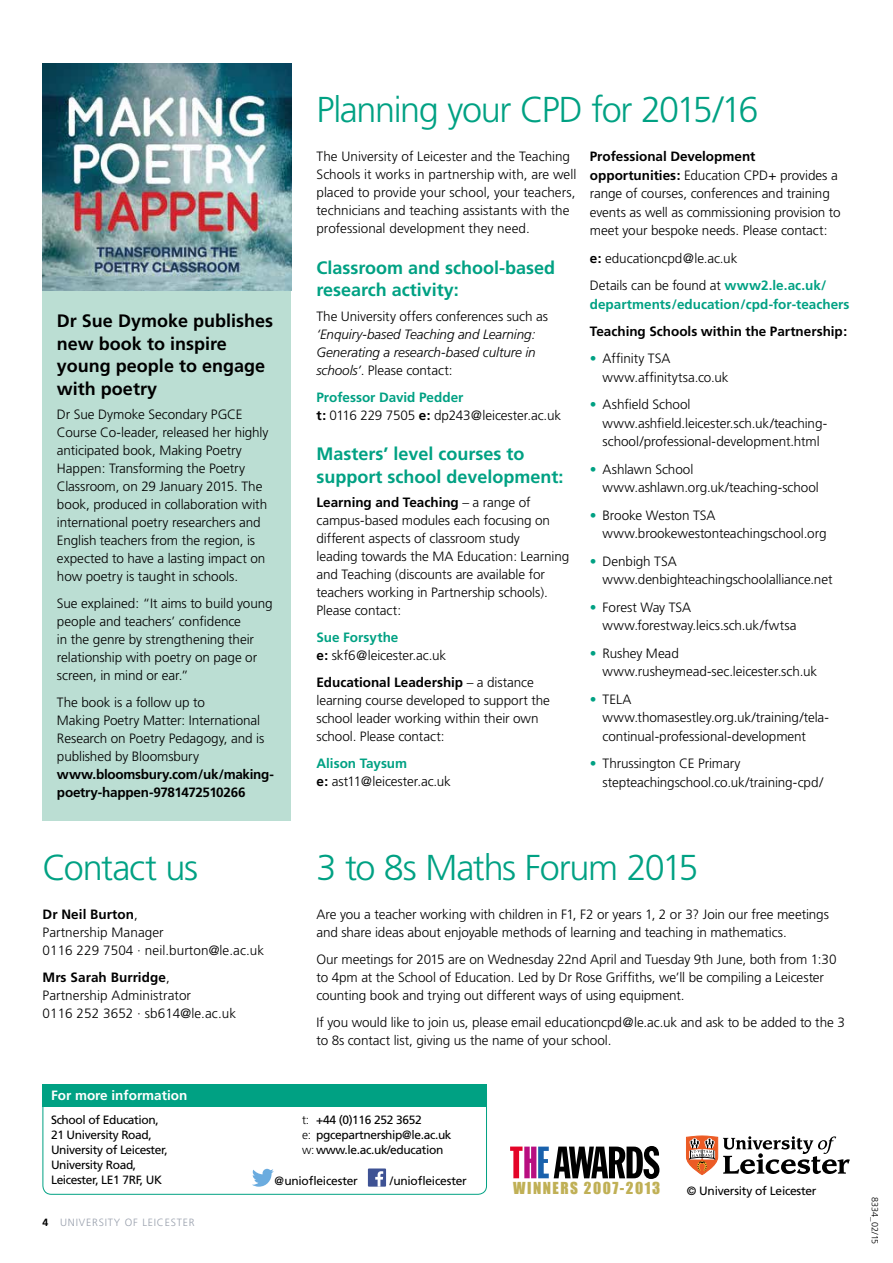
<style>
.page{position:relative;width:893px;height:1263px;background:#fff}
.page>*{position:absolute;margin:0;border:0;box-sizing:border-box;transform-origin:0 0}
.t1{font:300 36px "Frutiger";letter-spacing:-.04em;color:#00a183}
.t2{font:700 18px/22.5px "Frutiger";color:#00a183}
.t3{font:700 18px/22.5px "Frutiger";color:#000}
.t4{font:15.3px "Impact";letter-spacing:.1em;color:#c0b056}
.t5{font:300 13.5px/18px "Frutiger";letter-spacing:-.005em;color:#000}
.t6{font:700 13.5px/18px "Frutiger";letter-spacing:-.015em;color:#000}
.t7{font:italic 300 13.5px/18px "Frutiger";letter-spacing:-.01em;color:#000;text-align:justify}
.t8{font:700 13.5px "Frutiger";color:#00a183}
.t9{font:700 13.5px "Frutiger";color:#fff}
.t10{font:12px/15px "Frutiger";letter-spacing:-.03em;color:#000}
.t11{font:300 10.5px "Frutiger";letter-spacing:.075em;color:#989fac}
.t12{font:300 9px "Frutiger";letter-spacing:-.01em;color:#000}
.s1{font-weight:700}
.s2{font-style:normal}
.s3{font-weight:700;color:#00a183}
.s4{color:#00a183}
.s5{font-weight:700;color:#000}
.s6{font-weight:300}
</style>
<div class="page">
<div style="left:43px;top:64px;width:248px;height:756px;background:#bbded3"></div>
<svg style="left:686px;top:1136px;width:164px;height:39px"></svg>
<div style="left:43px;top:1084px;width:444px;height:111px;border:1px solid #00a183;border-radius:9px"></div>
<div style="left:43px;top:1084px;width:444px;height:23px;background:#00a183"></div>
<svg style="left:510px;top:1146px;width:149px;height:33px"></svg>
<div style="left:368px;top:1168px;width:18px;height:18px;background:#3e5294"></div>
<svg style="left:375px;top:1171px;width:8px;height:15px"></svg>
<svg style="left:252px;top:1169px;width:22px;height:18px"></svg>
<img style="left:43px;top:64px;width:248px;height:226px">
<h2 class="t3" style="left:57px;top:310px;width:218px">Dr Sue Dymoke publishes new book to inspire young people to engage with poetry</h2>
<p class="t5" style="left:57px;top:406px;width:213px">Dr Sue Dymoke Secondary PGCE Course Co-leader, released her highly anticipated book, Making Poetry Happen: Transforming the Poetry Classroom, on 29 January 2015. The book, produced in collaboration with international poetry researchers and English teachers from the region, is expected to have a lasting impact on how poetry is taught in schools.</p>
<p class="t5" style="left:57px;top:595px;width:217px">Sue explained: “It aims to build young people and teachers’ confidence<br>in the genre by strengthening their relationship with poetry on page or screen, in mind or ear.”</p>
<p class="t5" style="left:57px;top:694px;width:209px">The book is a follow up to<br>Making Poetry Matter: International<br>Research on Poetry Pedagogy, and is published by Bloomsbury</p>
<p class="t6" style="left:57px;top:766px;width:219px">www.bloomsbury.com/uk/making&shy;poetry-happen-9781472510266</p>
<h1 class="t1" style="left:43px;top:847px;width:157px">Contact us</h1>
<p class="t5" style="left:43px;top:905px;width:223px"><span class="s1">Dr Neil Burton</span>,<br>Partnership Manager<br>0116 229 7504 · neil.burton@le.ac.uk</p>
<p class="t5" style="left:43px;top:968px;width:195px"><span class="s1">Mrs Sarah Burridge</span>,<br>Partnership Administrator<br>0116 252 3652 · sb614@le.ac.uk</p>
<h1 class="t1" style="left:316px;top:89px;width:444px">Planning your CPD for 2015/16</h1>
<p class="t5" style="left:316px;top:148px;width:261px">The University of Leicester and the Teaching Schools it works in partnership with, are well placed to provide your school, your teachers, technicians and teaching assistants with the professional development they need.</p>
<h2 class="t2" style="left:316px;top:256px;width:240px">Classroom and school-based research activity:</h2>
<p class="t5" style="left:316px;top:307px;width:233px">The University offers conferences such as</p>
<p class="t7" style="left:316px;top:325px;width:221px">‘Enquiry-based Teaching and Learning:<br>Generating a research-based culture in schools’<span class="s2">. Please contact:</span></p>
<p class="t5" style="left:316px;top:388px;width:246px"><span class="s3">Professor David Pedder<br></span><span class="s1">t:</span> 0116 229 7505 <span class="s1">e:</span> dp243@leicester.ac.uk</p>
<h2 class="t2" style="left:316px;top:443px;width:249px">Masters’ level courses to support school development:</h2>
<p class="t5" style="left:316px;top:494px;width:254px"><span class="s1">Learning and Teaching</span> – a range of campus-based modules each focusing on different aspects of classroom study<br>leading towards the MA Education: Learning and Teaching (discounts are available for teachers working in Partnership schools).<br>Please contact:</p>
<p class="t5" style="left:316px;top:629px;width:131px"><span class="s3">Sue Forsythe<br></span><span class="s1">e:</span> skf6@leicester.ac.uk</p>
<p class="t5" style="left:316px;top:674px;width:235px"><span class="s1">Educational Leadership</span> – a distance learning course developed to support the school leader working within their own school. Please contact:</p>
<p class="t5" style="left:316px;top:755px;width:136px"><span class="s3">Alison Taysum<br></span><span class="s1">e:</span> ast11@leicester.ac.uk</p>
<p class="t5" style="left:590px;top:147px;width:252px;line-height:18.5px"><span class="s1">Professional Development opportunities:</span> Education CPD+ provides a range of courses, conferences and training events as well as commissioning provision to meet your bespoke needs. Please contact:</p>
<p class="t5" style="left:590px;top:244px;width:238px;line-height:27.5px"><span class="s1">e:</span> educationcpd@le.ac.uk<br>Details can be found at <span class="s3">www2.le.ac.uk/</span></p>
<p class="t8" style="left:590px;top:296px;width:261px">departments/education/cpd-for-teachers</p>
<p class="t6" style="left:590px;top:322px;width:259px">Teaching Schools within the Partnership:</p>
<p class="t5" style="left:603px;top:350px;width:128px;line-height:18.5px;text-indent:-13px"><span class="s4">•</span> Affinity TSA www.affinitytsa.co.uk</p>
<p class="t5" style="left:603px;top:396px;width:226px;line-height:18.5px;text-indent:-13px"><span class="s4">•</span> Ashfield School www.ashfield.leicester.sch.uk/teaching&shy;school/professional-development.html</p>
<p class="t5" style="left:603px;top:460px;width:218px;line-height:18.5px;text-indent:-13px"><span class="s4">•</span> Ashlawn School www.ashlawn.org.uk/teaching-school</p>
<p class="t5" style="left:603px;top:506px;width:225px;line-height:18.5px;text-indent:-13px"><span class="s4">•</span> Brooke Weston TSA www.brookewestonteachingschool.org</p>
<p class="t5" style="left:603px;top:552px;width:231px;line-height:18.5px;text-indent:-13px"><span class="s4">•</span> Denbigh TSA www.denbighteachingschoolalliance.net</p>
<p class="t5" style="left:603px;top:598px;width:195px;line-height:18.5px;text-indent:-13px"><span class="s4">•</span> Forest Way TSA www.forestway.leics.sch.uk/fwtsa</p>
<p class="t5" style="left:603px;top:644px;width:216px;line-height:18.5px;text-indent:-13px"><span class="s4">•</span> Rushey Mead www.rusheymead-sec.leicester.sch.uk</p>
<p class="t5" style="left:603px;top:690px;width:228px;line-height:18.5px;text-indent:-13px"><span class="s4">•</span> TELA www.thomasestley.org.uk/training/tela&shy;continual-professional-development</p>
<p class="t5" style="left:603px;top:754px;width:222px;line-height:18.5px;text-indent:-13px"><span class="s4">•</span> Thrussington CE Primary stepteachingschool.co.uk/training-cpd/</p>
<h1 class="t1" style="left:316px;top:847px;width:384px">3 to 8s Maths Forum 2015</h1>
<p class="t5" style="left:316px;top:905px;width:514px">Are you a teacher working with children in F1, F2 or years 1, 2 or 3? Join our free meetings and share ideas about enjoyable methods of learning and teaching in mathematics.</p>
<p class="t5" style="left:316px;top:950px;width:522px">Our meetings for 2015 are on Wednesday 22nd April and Tuesday 9th June, both from 1:30 to 4pm at the School of Education. Led by Dr Rose Griffiths, we’ll be compiling a Leicester counting book and trying out different ways of using equipment.</p>
<p class="t5" style="left:316px;top:1013px;width:530px">If you would like to join us, please email educationcpd@le.ac.uk and ask to be added to the 3 to 8s contact list, giving us the name of your school.</p>
<p class="t9" style="left:51px;top:1088px;width:138px">For more information</p>
<p class="t10" style="left:51px;top:1113px;width:118px">School of Education,<br>21 University Road,<br>University of Leicester,<br>University Road,<br>Leicester, LE1 7RF, UK</p>
<p class="t11" style="left:43px;top:1216px;width:154px"><span class="s5">4</span> UNIVERSITY OF LEICESTER</p>
<p class="t10" style="left:302px;top:1113px;width:151px"><span class="s6">t:</span> +44 (0)116 252 3652<br><span class="s6">e:</span> pgcepartnership@le.ac.uk <span class="s6">w:</span> www.le.ac.uk/education</p>
<p class="t10" style="left:274px;top:1173px;width:85px">@uniofleicester</p>
<p class="t10" style="left:390px;top:1173px;width:79px">/uniofleicester</p>
<p class="t4" style="left:513px;top:1176px;width:148px">WINNERS 2007-2013</p>
<p class="t10" style="left:687px;top:1183px;width:131px">© University of Leicester</p>
<p class="t12" style="left:880px;top:1196px;width:49px;rotate:90deg">8334_02/15</p>
</div>
